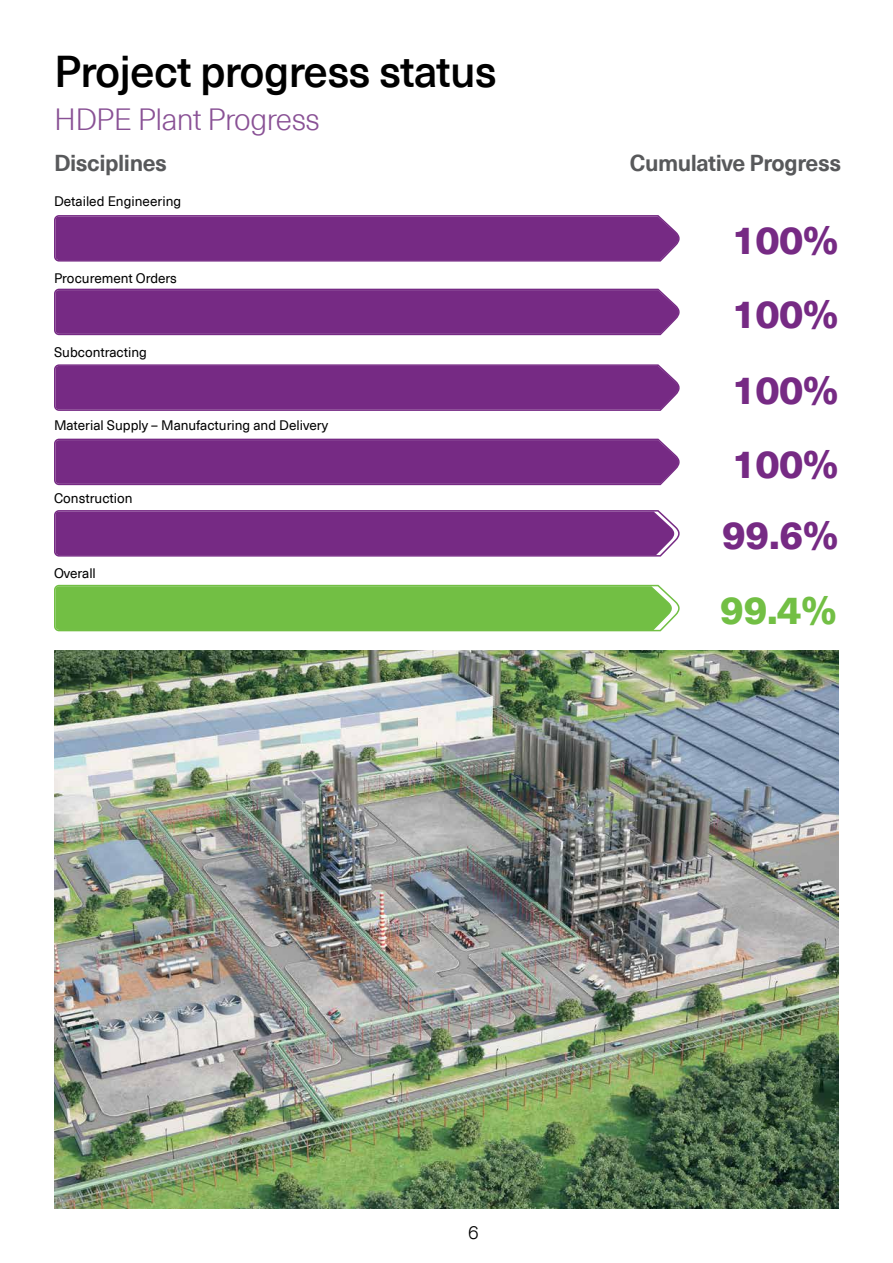
<style>
.page{position:relative;width:893px;height:1263px;background:#fff}
.page>*{position:absolute;margin:0;border:0;box-sizing:border-box;transform-origin:0 0}
.t1{font:500 43.5px "Neue Haas Unica W1 G";letter-spacing:-.02em;color:#000}
.t2{font:800 39px/73.7px "Neue Haas Unica W1 G";letter-spacing:-.02em;color:#762a84}
.t3{font:800 39px "Neue Haas Unica W1 G";color:#72bf44}
.t4{font:300 30px "Neue Haas Unica W1 G";letter-spacing:-.02em;color:#895195}
.t5{font:700 22.5px "Neue Haas Unica W1 G";letter-spacing:-.02em;color:#58595b}
.t6{font:300 18px "Akzidenz Grotesk";color:#000}
.t7{font:13.5px "Neue Haas Unica W1 G";color:#000}
</style>
<div class="page">
<svg style="left:54px;top:215px;width:626px;height:47px;background:#7a3087"></svg>
<svg style="left:54px;top:288px;width:626px;height:48px;background:#7c348a"></svg>
<svg style="left:54px;top:438px;width:626px;height:48px;background:#7c348a"></svg>
<svg style="left:54px;top:510px;width:626px;height:47px;background:#7b3188"></svg>
<svg style="left:54px;top:584px;width:626px;height:48px;background:#7ac24e"></svg>
<svg style="left:54px;top:364px;width:626px;height:47px;background:#7a3087"></svg>
<img style="left:54px;top:651px;width:785px;height:558px">
<h1 class="t1" style="left:54px;top:39px;width:445px">Project progress status</h1>
<h3 class="t4" style="left:54px;top:97px;width:267px">HDPE Plant Progress</h3>
<h3 class="t5" style="left:54px;top:146px;width:115px">Disciplines</h3>
<h3 class="t5" style="left:630px;top:146px;width:213px">Cumulative Progress</h3>
<p class="t7" style="left:54px;top:191px;width:129px">Detailed Engineering</p>
<p class="t7" style="left:54px;top:268px;width:124px">Procurement Orders</p>
<p class="t7" style="left:54px;top:342px;width:94px">Subcontracting</p>
<p class="t7" style="left:54px;top:416px;width:276px">Material Supply – Manufacturing and Delivery</p>
<p class="t7" style="left:54px;top:488px;width:80px">Construction</p>
<p class="t7" style="left:54px;top:563px;width:43px">Overall</p>
<h3 class="t6" style="left:468px;top:1222px;width:12px">6</h3>
<h2 class="t2" style="left:732px;top:201px;width:108px">100%<br>100%</h2>
<h2 class="t2" style="left:732px;top:350px;width:108px">100%</h2>
<h2 class="t2" style="left:722px;top:426px;width:118px;line-height:71.4px">100%<br>99.6%</h2>
<h2 class="t3" style="left:720px;top:580px;width:118px">99.4%</h2>
</div>
